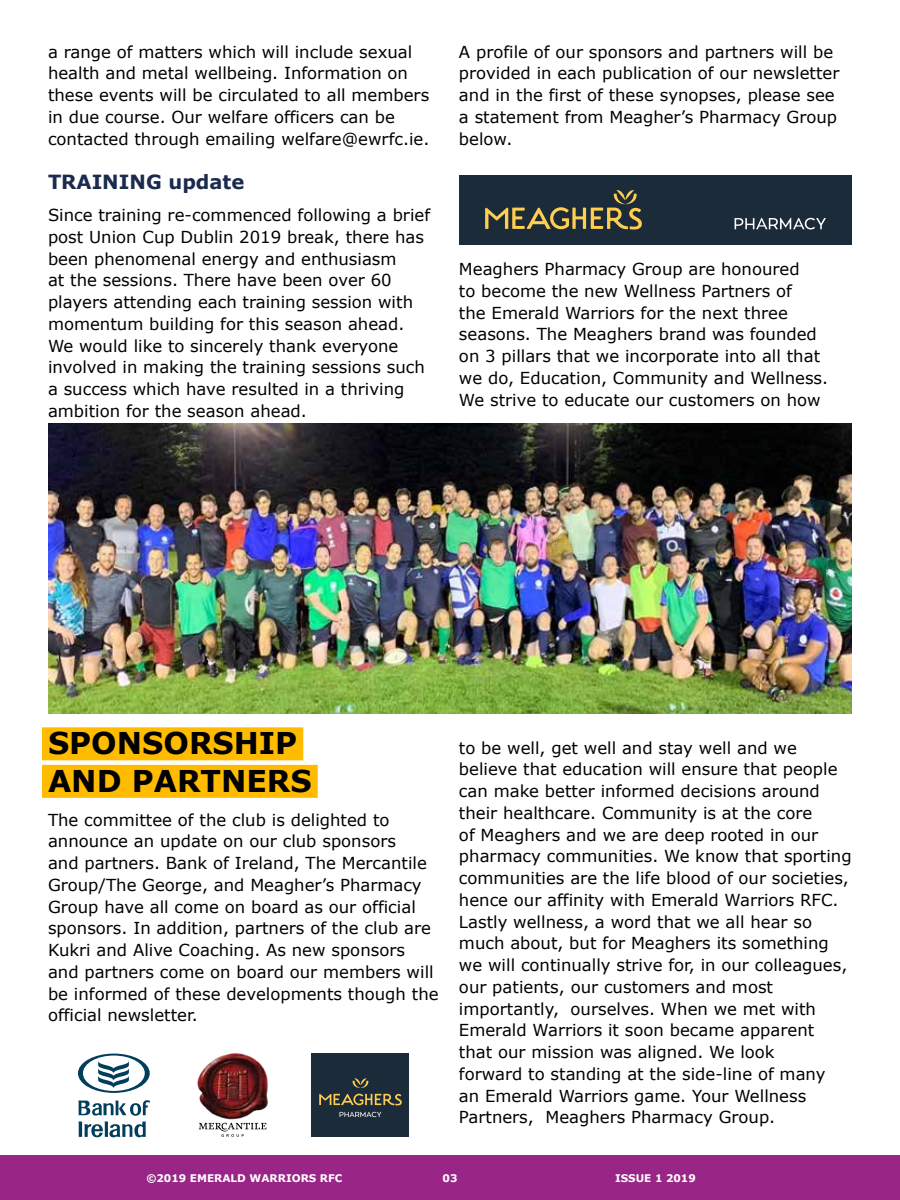
<style>
.page{position:relative;width:900px;height:1200px;background:#fff}
.page>*{position:absolute;margin:0;border:0;box-sizing:border-box;transform-origin:0 0}
.t1{font:700 30px/37.5px "Verdana";color:#000}
.t2{font:700 19.5px "Verdana";color:#1b2b4d}
.t3{font:16.5px/21.8px "Verdana";color:#000}
.t4{font:700 10.5px "Verdana";color:#fff}
</style>
<div class="page">
<img style="left:48px;top:423px;width:804px;height:291px">
<div style="left:42px;top:727px;width:261px;height:33px;background:#fb0"></div>
<div style="left:42px;top:765px;width:276px;height:33px;background:#fb0"></div>
<div style="left:0;top:1155px;width:900px;height:45px;background:#992587"></div>
<svg style="left:78px;top:1054px;width:72px;height:39px"></svg>
<svg style="left:78px;top:1100px;width:72px;height:16px"></svg>
<svg style="left:78px;top:1122px;width:68px;height:15px"></svg>
<img style="left:197px;top:1053px;width:71px;height:67px">
<svg style="left:199px;top:1123px;width:67px;height:14px"></svg>
<div style="left:312px;top:1054px;width:97px;height:83px;background:#1c2b39"></div>
<svg style="left:319px;top:1078px;width:83px;height:27px"></svg>
<svg style="left:340px;top:1112px;width:42px;height:6px"></svg>
<div style="left:459px;top:176px;width:393px;height:69px;background:#1c2b39"></div>
<svg style="left:485px;top:190px;width:157px;height:40px"></svg>
<svg style="left:735px;top:218px;width:91px;height:12px"></svg>
<p class="t3" style="left:48px;top:41px;width:383px">a range of matters which will include sexual health and metal wellbeing. Information on these events will be circulated to all members in due course. Our welfare officers can be contacted through emailing welfare@ewrfc.ie.</p>
<p class="t2" style="left:48px;top:169px;width:198px">TRAINING update</p>
<p class="t3" style="left:48px;top:204px;width:384px">Since training re-commenced following a brief post Union Cup Dublin 2019 break, there has been phenomenal energy and enthusiasm<br>at the sessions. There have been over 60 players attending each training session with momentum building for this season ahead.<br>We would like to sincerely thank everyone involved in making the training sessions such a success which have resulted in a thriving ambition for the season ahead.</p>
<p class="t3" style="left:459px;top:41px;width:382px">A profile of our sponsors and partners will be provided in each publication of our newsletter and in the first of these synopses, please see a statement from Meagher’s Pharmacy Group below.</p>
<p class="t3" style="left:459px;top:258px;width:371px">Meaghers Pharmacy Group are honoured<br>to become the new Wellness Partners of<br>the Emerald Warriors for the next three seasons. The Meaghers brand was founded on 3 pillars that we incorporate into all that we do, Education, Community and Wellness.<br>We strive to educate our customers on how</p>
<h1 class="t1" style="left:48px;top:725px;width:265px">SPONSORSHIP<br>AND PARTNERS</h1>
<p class="t3" style="left:48px;top:809px;width:392px">The committee of the club is delighted to announce an update on our club sponsors<br>and partners. Bank of Ireland, The Mercantile Group/The George, and Meagher’s Pharmacy Group have all come on board as our official sponsors. In addition, partners of the club are Kukri and Alive Coaching. As new sponsors and partners come on board our members will be informed of these developments though the official newsletter.</p>
<p class="t3" style="left:459px;top:737px;width:394px">to be well, get well and stay well and we believe that education will ensure that people can make better informed decisions around their healthcare. Community is at the core<br>of Meaghers and we are deep rooted in our pharmacy communities. We know that sporting communities are the life blood of our societies, hence our affinity with Emerald Warriors RFC.<br>Lastly wellness, a word that we all hear so much about, but for Meaghers its something we will continually strive for, in our colleagues, our patients, our customers and most importantly, ourselves. When we met with Emerald Warriors it soon became apparent that our mission was aligned. We look<br>forward to standing at the side-line of many<br>an Emerald Warriors game. Your Wellness Partners, Meaghers Pharmacy Group.</p>
<p class="t4" style="left:146px;top:1171px;width:198px">©2019 EMERALD WARRIORS RFC</p>
<p class="t4" style="left:443px;top:1171px;width:16px">03</p>
<p class="t4" style="left:615px;top:1171px;width:82px">ISSUE 1 2019</p>
</div>
